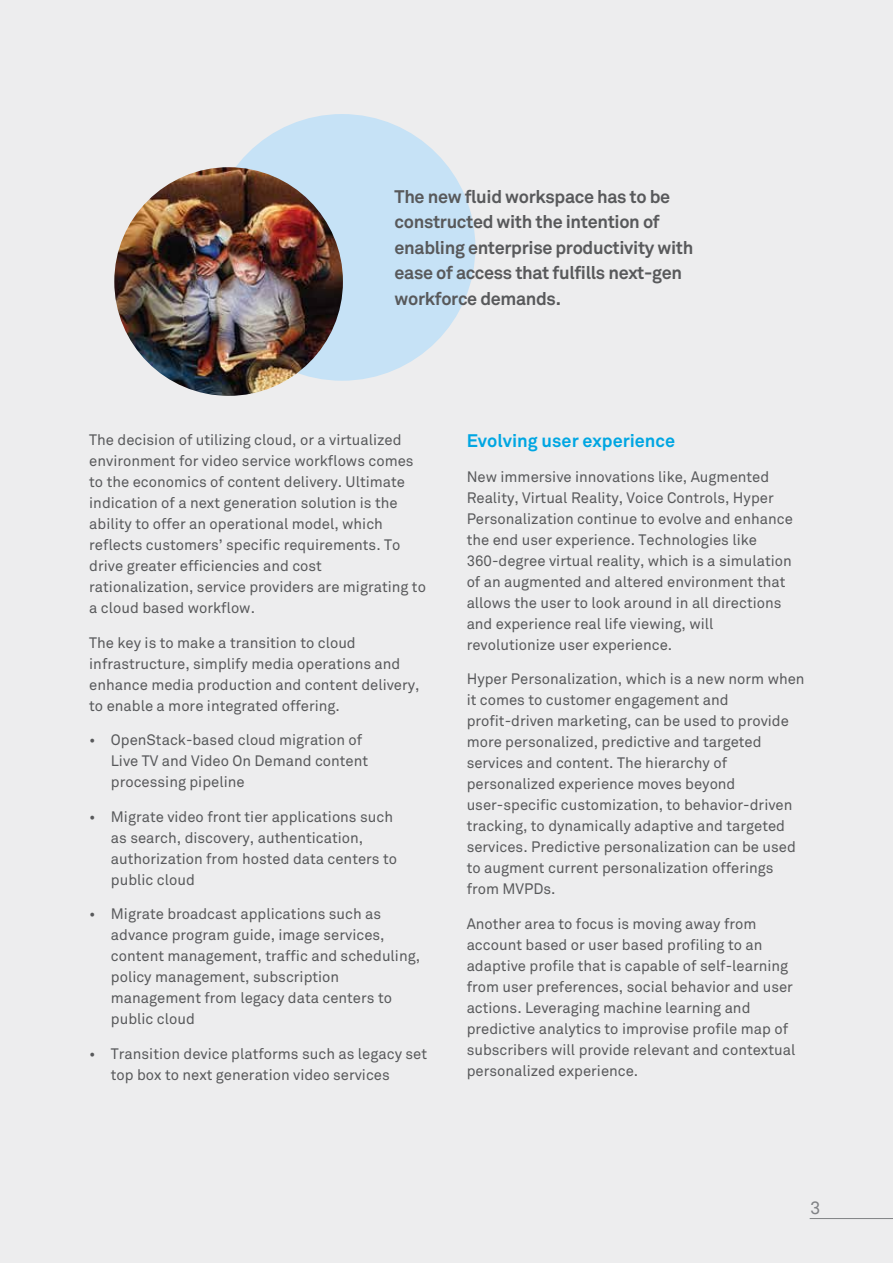
<style>
.page{position:relative;width:893px;height:1263px;background:#ededee}
.page>*{position:absolute;margin:0;border:0;box-sizing:border-box;transform-origin:0 0}
.t1{font:700 18px/25.5px "Akkurat";letter-spacing:-.02em;color:#58595b}
.t2{font:700 18px "Wipro Akkurat";color:#00a6e2}
.t3{font:18px "Akkurat Mono";color:#808285}
.t4{font:15px/21px "Wipro Akkurat";color:#58595b}
</style>
<div class="page">
<div style="left:209px;top:114px;width:266px;height:267px;background:#c6e2f6;border-radius:50%"></div>
<img style="left:114px;top:167px;width:229px;height:229px;border-radius:114px">
<hr style="left:810px;top:1218px;width:83px;height:1px;background:#808285">
<p class="t1" style="left:395px;top:184px;width:300px">The new fluid workspace has to be constructed with the intention of enabling enterprise productivity with ease of access that fulfills next-gen workforce demands.</p>
<p class="t4" style="left:89px;top:429px;width:338px">The decision of utilizing cloud, or a virtualized environment for video service workflows comes to the economics of content delivery. Ultimate indication of a next generation solution is the ability to offer an operational model, which reflects customers’ specific requirements. To drive greater efficiencies and cost rationalization, service providers are migrating to a cloud based workflow.</p>
<p class="t4" style="left:89px;top:632px;width:332px">The key is to make a transition to cloud infrastructure, simplify media operations and enhance media production and content delivery, to enable a more integrated offering.</p>
<p class="t4" style="left:111px;top:729px;width:259px;text-indent:-22px">• OpenStack-based cloud migration of<br>Live TV and Video On Demand content processing pipeline</p>
<p class="t4" style="left:111px;top:806px;width:288px;text-indent:-22px">• Migrate video front tier applications such as search, discovery, authentication, authorization from hosted data centers to public cloud</p>
<p class="t4" style="left:111px;top:903px;width:311px;text-indent:-22px">• Migrate broadcast applications such as advance program guide, image services, content management, traffic and scheduling, policy management, subscription management from legacy data centers to public cloud</p>
<p class="t4" style="left:111px;top:1043px;width:318px;text-indent:-22px">• Transition device platforms such as legacy set top box to next generation video services</p>
<p class="t2" style="left:467px;top:430px;width:210px">Evolving user experience</p>
<p class="t4" style="left:467px;top:466px;width:328px">New immersive innovations like, Augmented Reality, Virtual Reality, Voice Controls, Hyper Personalization continue to evolve and enhance the end user experience. Technologies like 360-degree virtual reality, which is a simulation of an augmented and altered environment that allows the user to look around in all directions and experience real life viewing, will revolutionize user experience.</p>
<p class="t4" style="left:467px;top:668px;width:339px">Hyper Personalization, which is a new norm when it comes to customer engagement and profit-driven marketing, can be used to provide more personalized, predictive and targeted services and content. The hierarchy of personalized experience moves beyond user-specific customization, to behavior-driven tracking, to dynamically adaptive and targeted services. Predictive personalization can be used to augment current personalization offerings from MVPDs.</p>
<p class="t4" style="left:467px;top:913px;width:330px">Another area to focus is moving away from account based or user based profiling to an adaptive profile that is capable of self-learning from user preferences, social behavior and user actions. Leveraging machine learning and predictive analytics to improvise profile map of subscribers will provide relevant and contextual personalized experience.</p>
<p class="t3" style="left:810px;top:1197px;width:13px">3</p>
</div>
